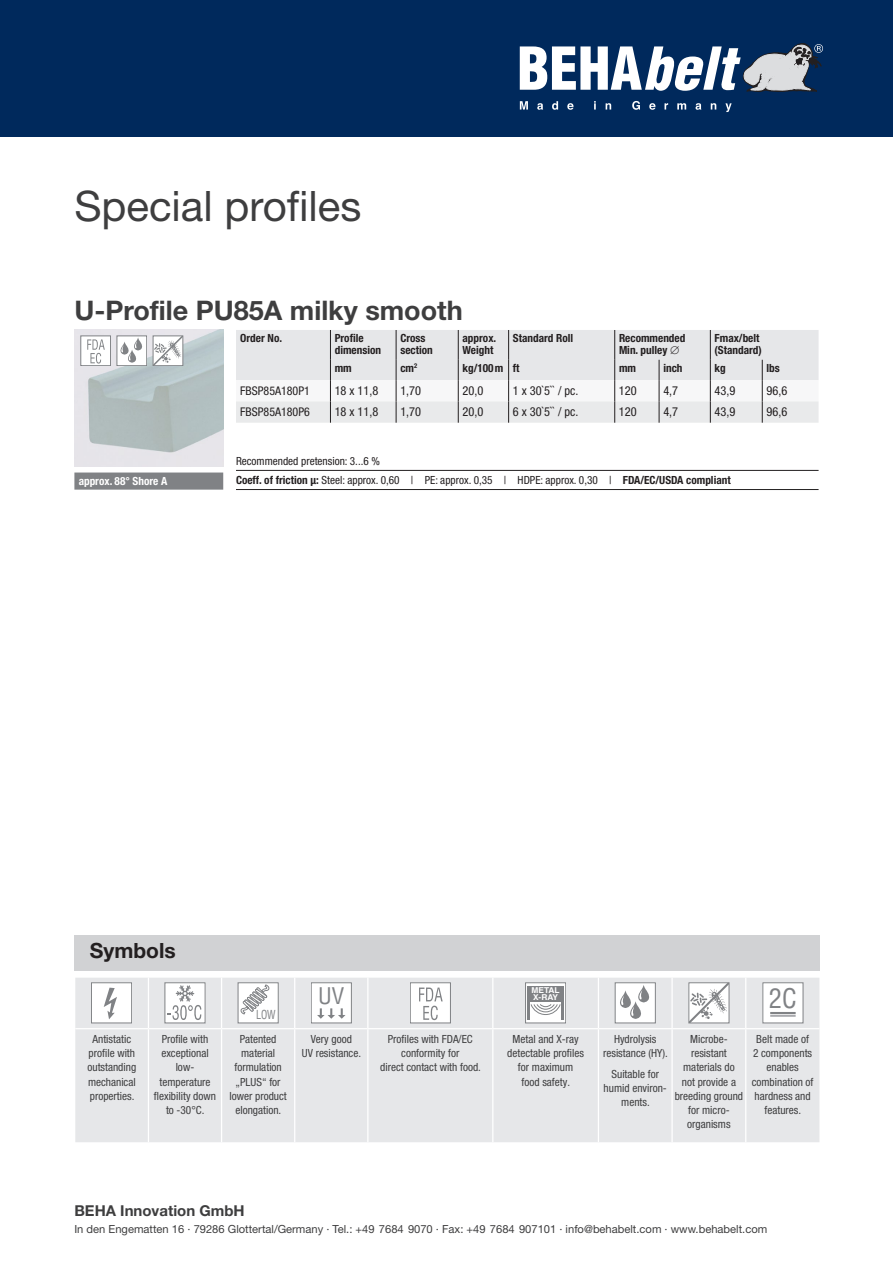
<style>
.page{position:relative;width:893px;height:1263px;background:#fff}
.page>*{position:absolute;margin:0;border:0;box-sizing:border-box;transform-origin:0 0}
.t1{font:42px "Helvetica Neue LT Pro";color:#3e3e3f}
.t2{font:700 27px "Helvetica Neue LT Pro";color:#3e3e3f}
.t3{font:condensed 26.4px "Helvetica LT";color:#808285}
.t4{font:condensed 22.35px "Helvetica LT";color:#808285}
.t5{font:700 21px "Helvetica Neue LT Pro";color:#231f20}
.t6{font:700 15px "Helvetica Neue LT Pro";color:#3e3e3f}
.t7{font:condensed 12.3px "Helvetica Neue LT Pro";color:#231f20}
.t8{font:condensed 12.15px "Helvetica LT";color:#808285;scale:.84 1}
.t9{font:condensed 12px "Helvetica Neue LT Pro";color:#231f20}
.t10{font:condensed 11.25px/14.2px "Helvetica Neue LT Pro";color:#3e3e3f;text-align:center}
.t11{font:700 condensed 11.25px/12px "Helvetica Neue LT Pro";color:#231f20}
.t12{font:condensed 11.25px/19.2px "Helvetica Neue LT Pro";color:#231f20}
.t13{font:700 condensed 11.25px "Helvetica Neue LT Pro";color:#fff}
.t14{font:11.1px "Helvetica Neue LT Pro";color:#3e3e3f}
.t15{font:700 8.1px/7.5px "Helvetica LT";color:#fff;scale:1.04 1}
.s1{font-weight:700}
</style>
<div class="page">
<div style="left:0;top:0;width:893px;height:136px;background:#00295c"></div>
<svg style="left:520px;top:43px;width:303px;height:49px"></svg>
<svg style="left:520px;top:101px;width:8px;height:9px"></svg>
<svg style="left:537px;top:103px;width:6px;height:7px"></svg>
<svg style="left:552px;top:101px;width:6px;height:9px"></svg>
<svg style="left:567px;top:103px;width:6px;height:7px"></svg>
<svg style="left:594px;top:101px;width:2px;height:9px"></svg>
<svg style="left:606px;top:103px;width:5px;height:7px"></svg>
<svg style="left:632px;top:101px;width:8px;height:9px"></svg>
<svg style="left:649px;top:103px;width:6px;height:7px"></svg>
<svg style="left:664px;top:103px;width:4px;height:7px"></svg>
<svg style="left:677px;top:103px;width:9px;height:7px"></svg>
<svg style="left:696px;top:103px;width:5px;height:7px"></svg>
<svg style="left:711px;top:103px;width:5px;height:7px"></svg>
<svg style="left:725px;top:103px;width:7px;height:9px"></svg>
<div style="left:74px;top:935px;width:745px;height:35px;background:#d1d2d4"></div>
<div style="left:75px;top:978px;width:744px;height:164px;background:#e6e7e9"></div>
<hr style="left:148px;top:978px;width:1px;height:50px;background:#fff">
<hr style="left:221px;top:978px;width:1px;height:50px;background:#fff">
<hr style="left:294px;top:978px;width:1px;height:50px;background:#fff">
<hr style="left:367px;top:978px;width:1px;height:50px;background:#fff">
<hr style="left:492px;top:978px;width:1px;height:50px;background:#fff">
<hr style="left:598px;top:978px;width:1px;height:50px;background:#fff">
<hr style="left:671px;top:978px;width:2px;height:50px;background:#fff">
<hr style="left:745px;top:978px;width:1px;height:50px;background:#fff">
<hr style="left:75px;top:1028px;width:73px;height:1px;background:#fff">
<hr style="left:148px;top:1028px;width:74px;height:1px;background:#fff">
<hr style="left:148px;top:1029px;width:1px;height:113px;background:#fff">
<hr style="left:222px;top:1028px;width:73px;height:1px;background:#fff">
<hr style="left:221px;top:1029px;width:1px;height:113px;background:#fff">
<hr style="left:295px;top:1028px;width:73px;height:1px;background:#fff">
<hr style="left:294px;top:1029px;width:1px;height:113px;background:#fff">
<hr style="left:368px;top:1028px;width:125px;height:1px;background:#fff">
<hr style="left:367px;top:1029px;width:1px;height:113px;background:#fff">
<hr style="left:493px;top:1028px;width:105px;height:1px;background:#fff">
<hr style="left:492px;top:1029px;width:1px;height:113px;background:#fff">
<hr style="left:598px;top:1028px;width:74px;height:1px;background:#fff">
<hr style="left:598px;top:1029px;width:1px;height:113px;background:#fff">
<hr style="left:672px;top:1028px;width:74px;height:1px;background:#fff">
<hr style="left:671px;top:1029px;width:2px;height:113px;background:#fff">
<hr style="left:746px;top:1028px;width:73px;height:1px;background:#fff">
<hr style="left:745px;top:1029px;width:1px;height:113px;background:#fff">
<div style="left:91px;top:983px;width:41px;height:40px;background:#fff"></div>
<div style="left:91px;top:982px;width:41px;height:41px;border:1px solid #808285"></div>
<svg style="left:104px;top:988px;width:13px;height:31px"></svg>
<div style="left:165px;top:983px;width:40px;height:40px;background:#fff"></div>
<div style="left:165px;top:982px;width:40px;height:41px;border:1px solid #808285"></div>
<svg style="left:167px;top:985px;width:34px;height:35px"></svg>
<div style="left:238px;top:983px;width:40px;height:40px;background:#fff"></div>
<div style="left:238px;top:982px;width:40px;height:41px;border:1px solid #808285"></div>
<svg style="left:240px;top:984px;width:30px;height:30px"></svg>
<div style="left:311px;top:983px;width:40px;height:40px;background:#fff"></div>
<div style="left:311px;top:982px;width:41px;height:41px;border:1px solid #808285"></div>
<svg style="left:317px;top:1008px;width:28px;height:11px"></svg>
<div style="left:410px;top:983px;width:40px;height:40px;background:#fff"></div>
<div style="left:410px;top:982px;width:41px;height:41px;border:1px solid #808285"></div>
<svg style="left:419px;top:987px;width:24px;height:33px"></svg>
<div style="left:525px;top:983px;width:41px;height:40px;background:#fff"></div>
<div style="left:525px;top:982px;width:41px;height:41px;border:1px solid #808285"></div>
<div style="left:527px;top:986px;width:37px;height:16px;background:#808285"></div>
<svg style="left:530px;top:1004px;width:31px;height:11px"></svg>
<hr style="left:527px;top:997px;width:3px;height:23px;background:#808285">
<hr style="left:562px;top:997px;width:2px;height:23px;background:#808285">
<div style="left:615px;top:983px;width:40px;height:40px;background:#fff"></div>
<div style="left:615px;top:982px;width:41px;height:41px;border:1px solid #808285"></div>
<svg style="left:620px;top:985px;width:30px;height:34px"></svg>
<div style="left:689px;top:982px;width:40px;height:41px;border:1px solid #808285"></div>
<svg style="left:689px;top:983px;width:40px;height:40px"></svg>
<div style="left:763px;top:983px;width:40px;height:40px;background:#fff"></div>
<div style="left:763px;top:982px;width:40px;height:41px;border:1px solid #808285"></div>
<hr style="left:770px;top:1012px;width:26px;height:2px;background:#808285">
<hr style="left:770px;top:1015px;width:26px;height:2px;background:#a8a9ad">
<img style="left:74px;top:330px;width:149px;height:136px">
<svg style="left:236px;top:330px;width:583px;height:93px"></svg>
<div style="left:74px;top:472px;width:149px;height:18px;background:#808285"></div>
<hr style="left:236px;top:470px;width:583px;height:1px;background:#231f20">
<hr style="left:236px;top:489px;width:583px;height:1px;background:#231f20">
<div style="left:81px;top:336px;width:30px;height:30px;background:#fff"></div>
<div style="left:81px;top:336px;width:30px;height:30px;border:1px solid #808285"></div>
<svg style="left:87px;top:339px;width:18px;height:25px"></svg>
<div style="left:117px;top:336px;width:30px;height:30px;background:#fff"></div>
<div style="left:117px;top:336px;width:30px;height:30px;border:1px solid #808285"></div>
<svg style="left:120px;top:337px;width:23px;height:26px"></svg>
<svg style="left:153px;top:336px;width:30px;height:30px"></svg>
<h1 class="t1" style="left:74px;top:180px;width:288px">Special profiles</h1>
<h2 class="t2" style="left:74px;top:293px;width:390px">U-Profile PU85A milky smooth</h2>
<p class="t11" style="left:240px;top:332px;width:43px">Order No.</p>
<p class="t11" style="left:335px;top:332px;width:48px">Profile dimension</p>
<p class="t11" style="left:400px;top:332px;width:34px">Cross section</p>
<p class="t11" style="left:462px;top:332px;width:35px">approx.<br>Weight</p>
<p class="t11" style="left:513px;top:332px;width:62px">Standard Roll</p>
<p class="t11" style="left:619px;top:332px;width:68px">Recommended<br>Min. pulley ∅</p>
<p class="t11" style="left:715px;top:332px;width:49px">Fmax/belt (Standard)</p>
<p class="t11" style="left:335px;top:362px;width:19px">mm</p>
<p class="t11" style="left:400px;top:362px;width:18px">cm<sup>2</sup></p>
<p class="t11" style="left:462px;top:362px;width:59px">kg/100m ft</p>
<p class="t11" style="left:619px;top:362px;width:19px">mm</p>
<p class="t11" style="left:663px;top:362px;width:21px">inch</p>
<p class="t11" style="left:715px;top:362px;width:13px">kg</p>
<p class="t11" style="left:766px;top:362px;width:15px">lbs</p>
<p class="t9" style="left:240px;top:383px;width:71px">FBSP85A180P1</p>
<p class="t7" style="left:335px;top:384px;width:45px">18 x 11,8</p>
<p class="t7" style="left:400px;top:384px;width:22px">1,70</p>
<p class="t7" style="left:462px;top:384px;width:22px">20,0</p>
<p class="t7" style="left:513px;top:384px;width:67px">1 x 30`5`` / pc.</p>
<p class="t7" style="left:619px;top:384px;width:19px">120</p>
<p class="t7" style="left:663px;top:384px;width:16px">4,7</p>
<p class="t7" style="left:715px;top:384px;width:22px">43,9</p>
<p class="t7" style="left:766px;top:384px;width:22px">96,6</p>
<p class="t9" style="left:240px;top:405px;width:71px">FBSP85A180P6</p>
<p class="t7" style="left:335px;top:405px;width:45px">18 x 11,8</p>
<p class="t7" style="left:400px;top:405px;width:22px">1,70</p>
<p class="t7" style="left:462px;top:405px;width:22px">20,0</p>
<p class="t7" style="left:513px;top:405px;width:67px">6 x 30`5`` / pc.</p>
<p class="t7" style="left:619px;top:405px;width:19px">120</p>
<p class="t7" style="left:663px;top:405px;width:16px">4,7</p>
<p class="t7" style="left:715px;top:405px;width:22px">43,9</p>
<p class="t7" style="left:766px;top:405px;width:22px">96,6</p>
<p class="t13" style="left:79px;top:475px;width:90px">approx. 88° Shore A</p>
<p class="t12" style="left:236px;top:451px;width:496px">Recommended pretension: 3...6 %<br><span class="s1">Coeff. of friction µ:</span> Steel: approx. 0,60 | PE: approx. 0,35 | HDPE: approx. 0,30 | <span class="s1">FDA/EC/USDA compliant</span></p>
<h3 class="t5" style="left:90px;top:937px;width:87px">Symbols</h3>
<p class="t8" style="left:256px;top:1007px;width:25px">LOW</p>
<h3 class="t4" style="left:318px;top:982px;width:28px">UV</h3>
<p class="t15" style="left:532px;top:986px;width:29px">METAL<br>X-RAY</p>
<h3 class="t3" style="left:769px;top:982px;width:29px">2C</h3>
<p class="t10" style="left:88px;top:1031px;width:50px">Antistatic profile with outstanding mechanical properties.</p>
<p class="t10" style="left:154px;top:1031px;width:64px">Profile with exceptional low&shy;temperature flexibility down to -30°C.</p>
<p class="t10" style="left:229px;top:1031px;width:59px">Patented material formulation „PLUS“ for lower product elongation.</p>
<p class="t10" style="left:302px;top:1031px;width:61px">Very good<br>UV resistance.</p>
<p class="t10" style="left:380px;top:1031px;width:102px">Profiles with FDA/EC conformity for<br>direct contact with food.</p>
<p class="t10" style="left:507px;top:1031px;width:78px">Metal and X-ray detectable profiles for maximum<br>food safety.</p>
<p class="t10" style="left:603px;top:1031px;width:66px">Hydrolysis resistance (HY).</p>
<p class="t10" style="left:604px;top:1066px;width:65px">Suitable for humid environ&shy;ments.</p>
<p class="t10" style="left:675px;top:1031px;width:70px">Microbe&shy;resistant materials do<br>not provide a breeding ground for micro&shy;organisms</p>
<p class="t10" style="left:752px;top:1031px;width:63px">Belt made of<br>2 components enables combination of hardness and features.</p>
<h3 class="t6" style="left:74px;top:1201px;width:172px">BEHA Innovation GmbH</h3>
<p class="t14" style="left:74px;top:1222px;width:694px">In den Engematten 16 · 79286 Glottertal/Germany · Tel.: +49 7684 9070 · Fax: +49 7684 907101 · info@behabelt.com · www.behabelt.com</p>
</div>
